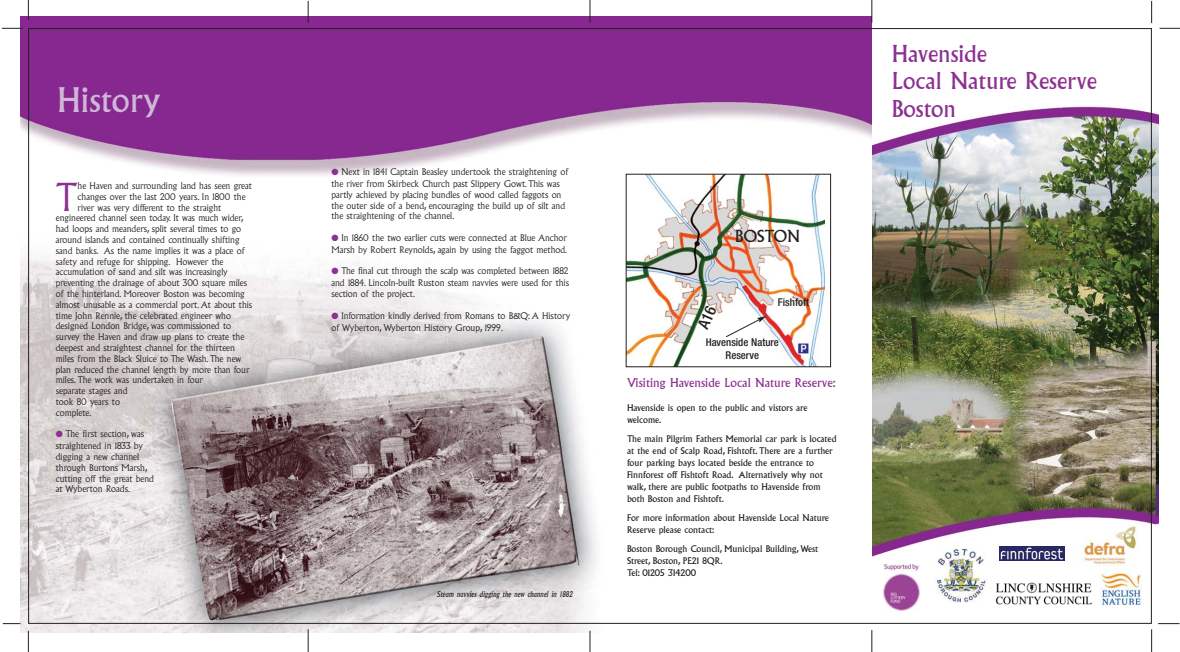
<style>
.page{position:relative;width:1180px;height:652px;background:#fff}
.page>*{position:absolute;margin:0;border:0;box-sizing:border-box;transform-origin:0 0}
.t1{font:300 37.4px "Albertus";color:#8c3092}
.t2{font:33px "Albertus";color:#d0b7d8}
.t3{font:22.8px/27.3px "Albertus";color:#8c3092}
.t4{font:16.2px "Albertus";color:#231f20}
.t5{font:12px "Albertus";color:#8c3092}
.t6{font:500 condensed 10.8px/12.9px "Helvetica Neue";color:#231f20;text-align:center}
.t7{font:300 9px/11.8px "Albertus";color:#231f20}
.t8{font:9px/12px "Albertus";color:#231f20}
.t9{font:italic 8px "Albertus";color:#231f20}
.s1{color:#8c3092}
</style>
<div class="page">
<img style="left:871px;top:28px;width:286px;height:596px">
<img style="left:1078px;top:524px;width:60px;height:43px">
<img style="left:20px;top:17px;width:851px;height:616px">
<div style="left:932px;top:548px;width:55px;height:54px;background:#fff"></div>
<img style="left:936px;top:548px;width:51px;height:54px">
<div style="left:877px;top:564px;width:48px;height:47px;background:#fff"></div>
<img style="left:883px;top:564px;width:36px;height:47px">
<div style="left:1100px;top:574px;width:40px;height:42px;background:#fff"></div>
<img style="left:1100px;top:574px;width:40px;height:30px">
<svg style="left:997px;top:545px;width:69px;height:17px"></svg>
<img style="left:999px;top:546px;width:65px;height:14px">
<div style="left:991px;top:579px;width:104px;height:31px;background:#fff"></div>
<img style="left:995px;top:582px;width:98px;height:23px">
<div style="left:616px;top:159px;width:211px;height:214px;background:#fff"></div>
<div style="left:626px;top:174px;width:204px;height:193px;background:#fff"></div>
<img style="left:627px;top:176px;width:197px;height:189px">
<div style="left:625px;top:174px;width:206px;height:193px;border:1px solid #231f20"></div>
<svg style="left:724px;top:316px;width:42px;height:22px"></svg>
<svg style="left:1159px;top:28px;width:20px;height:1px"></svg>
<svg style="left:1158px;top:623px;width:21px;height:1px"></svg>
<svg style="left:2px;top:28px;width:21px;height:1px"></svg>
<svg style="left:3px;top:623px;width:17px;height:1px"></svg>
<svg style="left:871px;top:0;width:1px;height:23px"></svg>
<svg style="left:589px;top:0;width:1px;height:23px"></svg>
<svg style="left:307px;top:1px;width:1px;height:22px"></svg>
<svg style="left:28px;top:0;width:1px;height:20px"></svg>
<svg style="left:871px;top:630px;width:1px;height:22px"></svg>
<svg style="left:589px;top:631px;width:1px;height:21px"></svg>
<svg style="left:307px;top:629px;width:1px;height:23px"></svg>
<svg style="left:28px;top:631px;width:1px;height:21px"></svg>
<svg style="left:697px;top:305px;width:20px;height:26px"></svg>
<h2 class="t2" style="left:57px;top:87px;width:105px">History</h2>
<h1 class="t1" style="left:56px;top:182px;width:23px">T</h1>
<p class="t7" style="left:78px;top:180px;width:176px">he Haven and surrounding land has seen great</p>
<p class="t7" style="left:78px;top:191px;width:169px">changes over the last 200 years. In 1800 the</p>
<p class="t7" style="left:78px;top:202px;width:145px">river was very different to the straight</p>
<p class="t7" style="left:56px;top:213px;width:189px">engineered channel seen today. It was much wider,</p>
<p class="t7" style="left:56px;top:224px;width:187px">had loops and meanders, split several times to go</p>
<p class="t7" style="left:56px;top:234px;width:185px">around islands and contained continually shifting</p>
<p class="t7" style="left:56px;top:245px;width:190px">sand banks. As the name implies it was a place of</p>
<p class="t7" style="left:56px;top:256px;width:169px">safety and refuge for shipping. However the</p>
<p class="t7" style="left:56px;top:267px;width:173px">accumulation of sand and silt was increasingly</p>
<p class="t7" style="left:56px;top:278px;width:193px">preventing the drainage of about 300 square miles</p>
<p class="t7" style="left:56px;top:288px;width:190px">of the hinterland. Moreover Boston was becoming</p>
<p class="t7" style="left:56px;top:299px;width:198px">almost unusable as a commercial port. At about this</p>
<p class="t7" style="left:56px;top:310px;width:177px">time John Rennie, the celebrated engineer who</p>
<p class="t7" style="left:56px;top:321px;width:177px">designed London Bridge, was commissioned to</p>
<p class="t7" style="left:56px;top:332px;width:190px">survey the Haven and draw up plans to create the</p>
<p class="t7" style="left:56px;top:342px;width:181px">deepest and straightest channel for the thirteen</p>
<p class="t7" style="left:56px;top:353px;width:187px">miles from the Black Sluice to The Wash. The new</p>
<p class="t7" style="left:56px;top:364px;width:195px">plan reduced the channel length by more than four</p>
<p class="t7" style="left:56px;top:375px;width:149px">miles. The work was undertaken in four</p>
<p class="t7" style="left:56px;top:386px;width:73px">separate stages and</p>
<p class="t7" style="left:56px;top:396px;width:66px">took 80 years to</p>
<p class="t7" style="left:56px;top:407px;width:37px">complete.</p>
<p class="t7" style="left:56px;top:429px;width:90px"><span class="s1">●</span> The first section, was straightened in 1833 by</p>
<p class="t7" style="left:56px;top:452px;width:100px;line-height:10.8px">digging a new channel through Burtons Marsh, cutting off the great bend at Wyberton Roads.</p>
<p class="t7" style="left:331px;top:167px;width:238px"><span class="s1">●</span> Next in 1841 Captain Beasley undertook the straightening of the river from Skirbeck Church past Slippery Gowt. This was</p>
<p class="t7" style="left:331px;top:190px;width:235px;line-height:10.8px">partly achieved by placing bundles of wood called faggots on the outer side of a bend, encouraging the build up of silt and the straightening of the channel.</p>
<p class="t7" style="left:331px;top:232px;width:237px"><span class="s1">●</span> In 1860 the two earlier cuts were connected at Blue Anchor<br>Marsh by Robert Reynolds, again by using the faggot method.</p>
<p class="t7" style="left:331px;top:266px;width:239px"><span class="s1">●</span> The final cut through the scalp was completed between 1882 and 1884. Lincoln-built Ruston steam navvies were used for this</p>
<p class="t7" style="left:331px;top:289px;width:85px">section of the project.</p>
<p class="t7" style="left:331px;top:310px;width:240px"><span class="s1">●</span> Information kindly derived from Romans to B&amp;Q: A History of Wyberton, Wyberton History Group, 1999.</p>
<p class="t9" style="left:437px;top:591px;width:137px">Steam navvies digging the new channel in 1882</p>
<h3 class="t4" style="left:735px;top:229px;width:66px">BOSTON</h3>
<p class="t6" style="left:777px;top:297px;width:33px">Fishfoft</p>
<p class="t6" style="left:705px;top:337px;width:75px">Havenside Nature<br>Reserve</p>
<h3 class="t5" style="left:627px;top:378px;width:210px">Visiting Havenside Local Nature Reserve:</h3>
<p class="t8" style="left:627px;top:402px;width:182px">Havenside is open to the public and vistors are welcome.</p>
<p class="t8" style="left:627px;top:433px;width:211px">The main Pilgrim Fathers Memorial car park is located at the end of Scalp Road, Fishtoft. There are a further four parking bays located beside the entrance to Finnforest off Fishtoft Road. Alternatively why not walk, there are public footpaths to Havenside from both Boston and Fishtoft.</p>
<p class="t8" style="left:627px;top:512px;width:203px">For more information about Havenside Local Nature<br>Reserve please contact:</p>
<p class="t8" style="left:627px;top:543px;width:193px">Boston Borough Council, Municipal Building, West<br>Street, Boston, PE21 8QR.<br>Tel: 01205 314200</p>
<h3 class="t3" style="left:891px;top:41px;width:206px">Havenside<br>Local Nature Reserve<br>Boston</h3>
</div>
